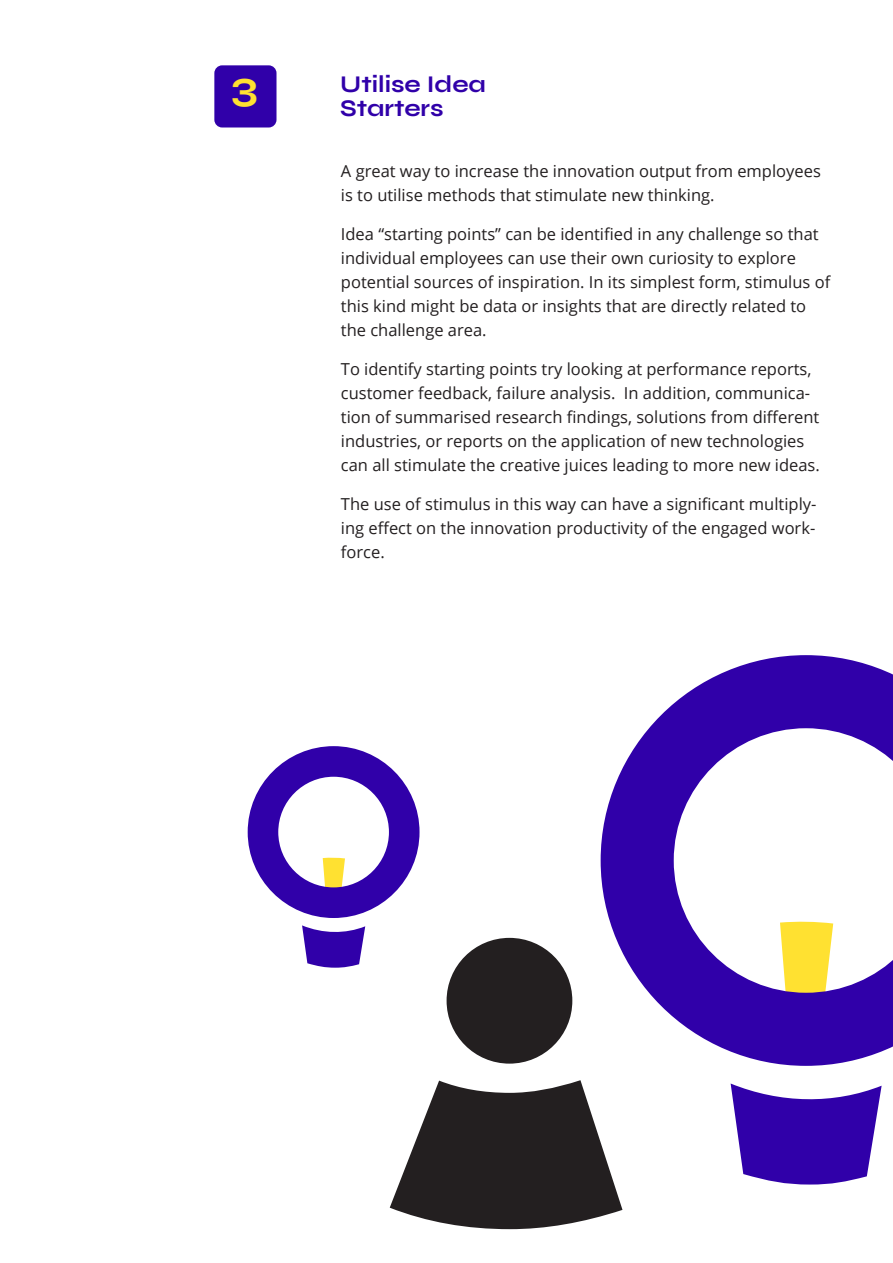
<style>
.page{position:relative;width:893px;height:1263px;background:#fff}
.page>*{position:absolute;margin:0;border:0;box-sizing:border-box;transform-origin:0 0}
.t1{font:700 42px "Syne";color:#ffe131}
.t2{font:700 24px/24px "Syne";color:#3000a9}
.t3{font:16.5px/24px "Open Sans";color:#231f20}
</style>
<div class="page">
<div style="left:214px;top:65px;width:62px;height:62px;background:#3000a9;border-radius:8px"></div>
<svg style="left:601px;top:655px;width:292px;height:411px"></svg>
<svg style="left:731px;top:1083px;width:151px;height:101px"></svg>
<svg style="left:248px;top:746px;width:171px;height:172px"></svg>
<svg style="left:302px;top:925px;width:63px;height:43px"></svg>
<div style="left:447px;top:938px;width:125px;height:125px;background:#231f20;border-radius:50%"></div>
<svg style="left:390px;top:1080px;width:232px;height:149px"></svg>
<h1 class="t1" style="left:231px;top:60px;width:28px">3</h1>
<h2 class="t2" style="left:340px;top:72px;width:147px">Utilise Idea<br>Starters</h2>
<p class="t3" style="left:341px;top:158px;width:481px">A great way to increase the innovation output from employees is to utilise methods that stimulate new thinking.</p>
<p class="t3" style="left:341px;top:221px;width:491px">Idea “starting points” can be identified in any challenge so that individual employees can use their own curiosity to explore potential sources of inspiration. In its simplest form, stimulus of this kind might be data or insights that are directly related to the challenge area.</p>
<p class="t3" style="left:341px;top:356px;width:480px">To identify starting points try looking at performance reports, customer feedback, failure analysis. In addition, communica&shy;tion of summarised research findings, solutions from different industries, or reports on the application of new technologies can all stimulate the creative juices leading to more new ideas.</p>
<p class="t3" style="left:341px;top:491px;width:477px;text-align:justify">The use of stimulus in this way can have a significant multiply&shy;ing effect on the innovation productivity of the engaged work&shy;force.</p>
</div>
